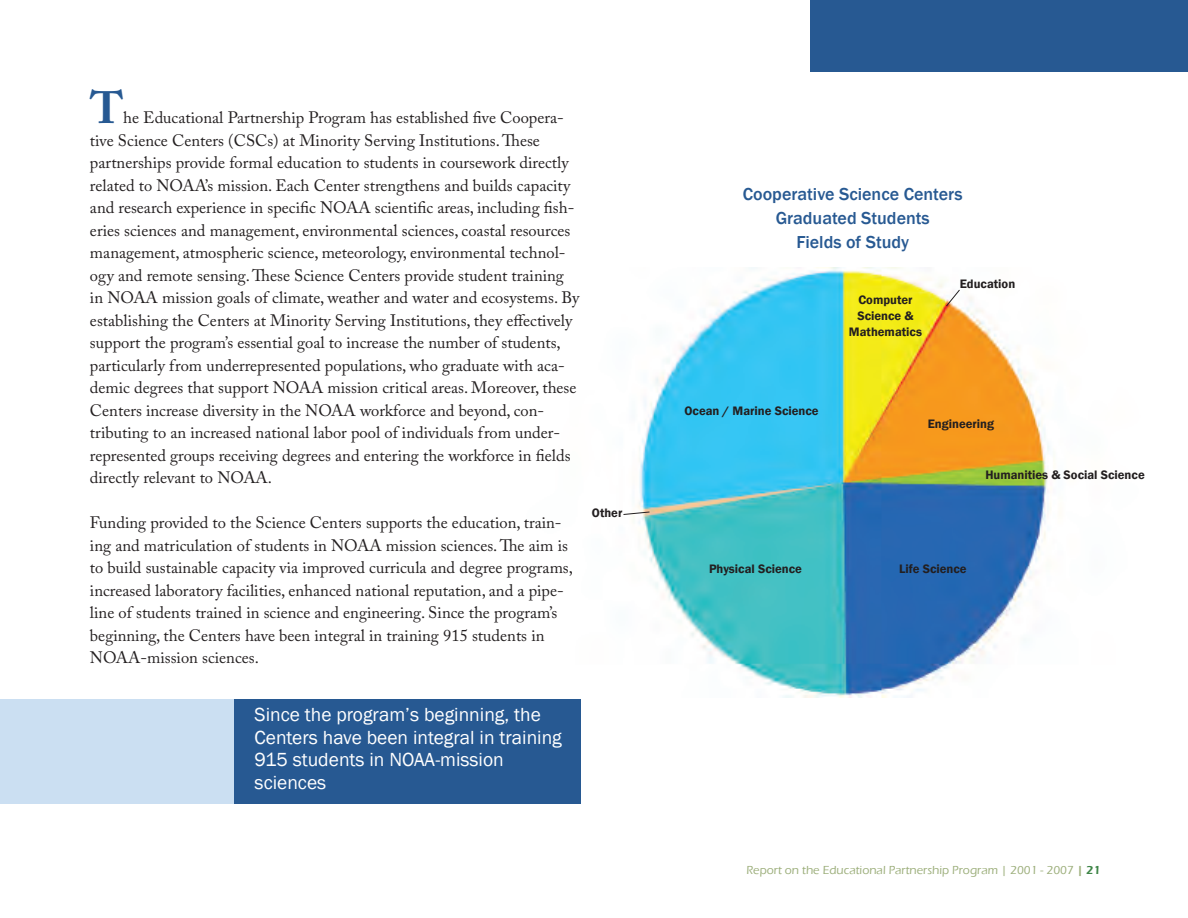
<style>
.page{position:relative;width:1188px;height:918px;background:#fff}
.page>*{position:absolute;margin:0;border:0;box-sizing:border-box;transform-origin:0 0}
.t1{font:700 45px "Adobe Caslon Pro";color:#275992}
.t2{font:19.5px/22.5px "Franklin Gothic";color:#fff}
.t3{font:500 17.85px/24px "Franklin Gothic";color:#275992;text-align:center}
.t4{font:16.5px/22.5px "Adobe Caslon Pro";color:#231f20}
.t5{font:600 12.6px/15.8px "Franklin Gothic";color:#231f20;text-align:center}
.t6{font:500 12px "Eras ITC";color:#9daf7c}
.s1{font-weight:600}
.s2{font-weight:600;color:#3e8547}
</style>
<div class="page">
<img style="left:637px;top:267px;width:413px;height:430px">
<div style="left:0;top:699px;width:580px;height:104px;background:#cbdff2"></div>
<div style="left:234px;top:699px;width:346px;height:104px;background:#275992"></div>
<div style="left:810px;top:0;width:378px;height:72px;background:#275992"></div>
<svg style="left:623px;top:511px;width:27px;height:4px"></svg>
<svg style="left:945px;top:289px;width:16px;height:18px"></svg>
<h1 class="t1" style="left:90px;top:81px;width:35px">T</h1>
<p class="t4" style="left:90px;top:106px;width:491px;text-indent:33px">he Educational Partnership Program has established five Coopera&shy;tive Science Centers (CSCs) at Minority Serving Institutions. These partnerships provide formal education to students in coursework directly related to NOAA’s mission. Each Center strengthens and builds capacity and research experience in specific NOAA scientific areas, including fish&shy;eries sciences and management, environmental sciences, coastal resources management, atmospheric science, meteorology, environmental technol&shy;ogy and remote sensing. These Science Centers provide student training in NOAA mission goals of climate, weather and water and ecosystems. By establishing the Centers at Minority Serving Institutions, they effectively support the program’s essential goal to increase the number of students, particularly from underrepresented populations, who graduate with aca&shy;demic degrees that support NOAA mission critical areas. Moreover, these Centers increase diversity in the NOAA workforce and beyond, con&shy;tributing to an increased national labor pool of individuals from under&shy;represented groups receiving degrees and entering the workforce in fields directly relevant to NOAA.</p>
<p class="t4" style="left:90px;top:511px;width:485px">Funding provided to the Science Centers supports the education, train&shy;ing and matriculation of students in NOAA mission sciences. The aim is to build sustainable capacity via improved curricula and degree programs, increased laboratory facilities, enhanced national reputation, and a pipe&shy;line of students trained in science and engineering. Since the program’s beginning, the Centers have been integral in training 915 students in NOAA-mission sciences.</p>
<p class="t5" style="left:592px;top:505px;width:32px">Other</p>
<p class="t2" style="left:255px;top:704px;width:309px">Since the program’s beginning, the<br>Centers have been integral in training<br>915 students in NOAA-mission sciences</p>
<p class="t3" style="left:743px;top:183px;width:221px">Cooperative Science Centers<br>Graduated Students<br>Fields of Study</p>
<p class="t5" style="left:685px;top:403px;width:136px">Ocean / Marine Science</p>
<p class="t5" style="left:849px;top:292px;width:75px">Computer<br>Science &amp;<br>Mathematics</p>
<p class="t5" style="left:960px;top:276px;width:57px">Education</p>
<p class="t5" style="left:928px;top:416px;width:68px">Engineering</p>
<p class="t5" style="left:985px;top:467px;width:161px">Humanities &amp; Social Science</p>
<p class="t5" style="left:709px;top:561px;width:94px">Physical Science</p>
<p class="t5" style="left:899px;top:561px;width:69px">Life Science</p>
<p class="t6" style="left:747px;top:863px;width:356px">Report on the Educational Partnership Program | 2001 - 2007 <span class="s1">|</span> <span class="s2">21</span></p>
</div>
